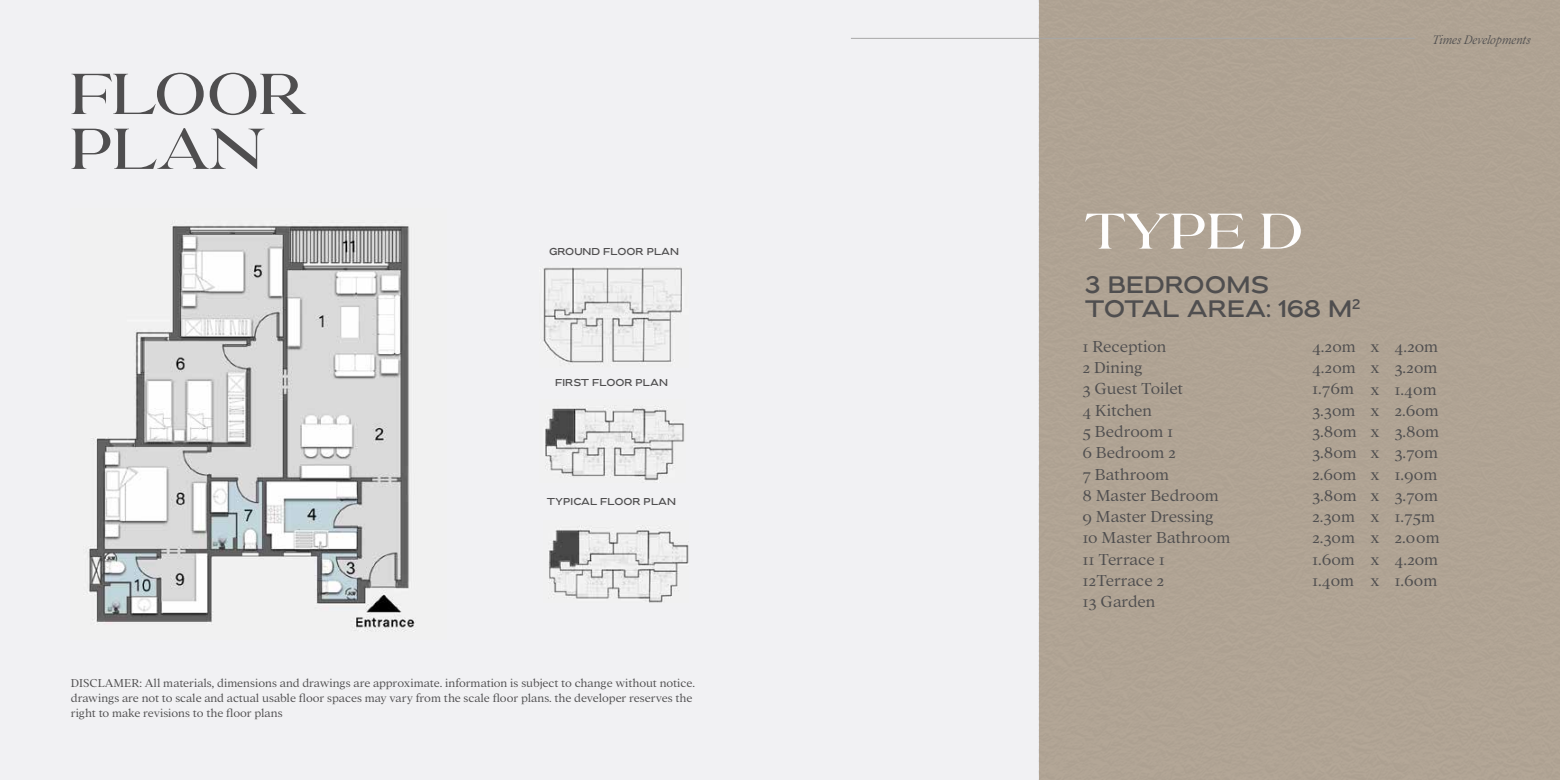
<style>
.page{position:relative;width:1560px;height:780px;background:#fff}
.page>*{position:absolute;margin:0;border:0;box-sizing:border-box;transform-origin:0 0}
.t1{font:57.5px/54.9px "Future History";color:#4f4e4f}
.t2{font:50px "Future History";color:#fefefe}
.t3{font:23.75px/23.8px "Future History";color:#4f4e4f}
.t4{font:300 17.38px/21.2px "Addington CF";color:#4f4e4f}
.t5{font:italic 100 13.5px "Addington CF";letter-spacing:-.005em;color:#4f4e4f}
.t6{font:300 12.5px/15px "Addington CF";letter-spacing:-.01em;color:#4f4e4f}
.t7{font:10px "Future History";color:#4f4e4f}
</style>
<div class="page">
<div style="left:0;top:0;width:1038px;height:780px;background:#f1f1f3"></div>
<hr style="left:850px;top:38px;width:564px;height:1px;background:#a7a7a7">
<img style="left:88px;top:224px;width:328px;height:408px">
<img style="left:543px;top:266px;width:139px;height:99px">
<img style="left:545px;top:406px;width:140px;height:75px">
<img style="left:548px;top:525px;width:140px;height:77px">
<h1 class="t1" style="left:71px;top:68px;width:237px">FLOOR<br>PLAN</h1>
<p class="t7" style="left:549px;top:246px;width:131px">GROUND FLOOR PLAN</p>
<p class="t7" style="left:555px;top:376px;width:114px">FIRST FLOOR PLAN</p>
<p class="t7" style="left:547px;top:495px;width:130px">TYPICAL FLOOR PLAN</p>
<p class="t6" style="left:71px;top:676px;width:625px">DISCLAMER: All materials, dimensions and drawings are approximate. information is subject to change without notice. drawings are not to scale and actual usable floor spaces may vary from the scale floor plans. the developer reserves the right to make revisions to the floor plans</p>
<h2 class="t2" style="left:1084px;top:202px;width:220px">TYPE D</h2>
<h3 class="t3" style="left:1084px;top:273px;width:277px">3 BEDROOMS<br>TOTAL AREA: 168 M<sup>2</sup></h3>
<p class="t5" style="left:1431px;top:32px;width:100px">Times Developments</p>
<p class="t4" style="left:1082px;top:336px;width:149px">1 Reception<br>2 Dining<br>3 Guest Toilet<br>4 Kitchen<br>5 Bedroom 1<br>6 Bedroom 2<br>7 Bathroom<br>8 Master Bedroom<br>9 Master Dressing<br>10 Master Bathroom<br>11 Terrace 1<br>12Terrace 2<br>13 Garden</p>
<p class="t4" style="left:1311px;top:336px;width:46px">4.20m<br>4.20m<br>1.76m<br>3.30m<br>3.80m<br>3.80m<br>2.60m<br>3.80m<br>2.30m<br>2.30m<br>1.60m<br>1.40m</p>
<p class="t4" style="left:1370px;top:336px;width:11px;text-align:justify">x x x x x x x x x x x x</p>
<p class="t4" style="left:1394px;top:336px;width:47px">4.20m<br>3.20m<br>1.40m<br>2.60m<br>3.80m<br>3.70m<br>1.90m<br>3.70m<br>1.75m<br>2.00m<br>4.20m<br>1.60m</p>
</div>
